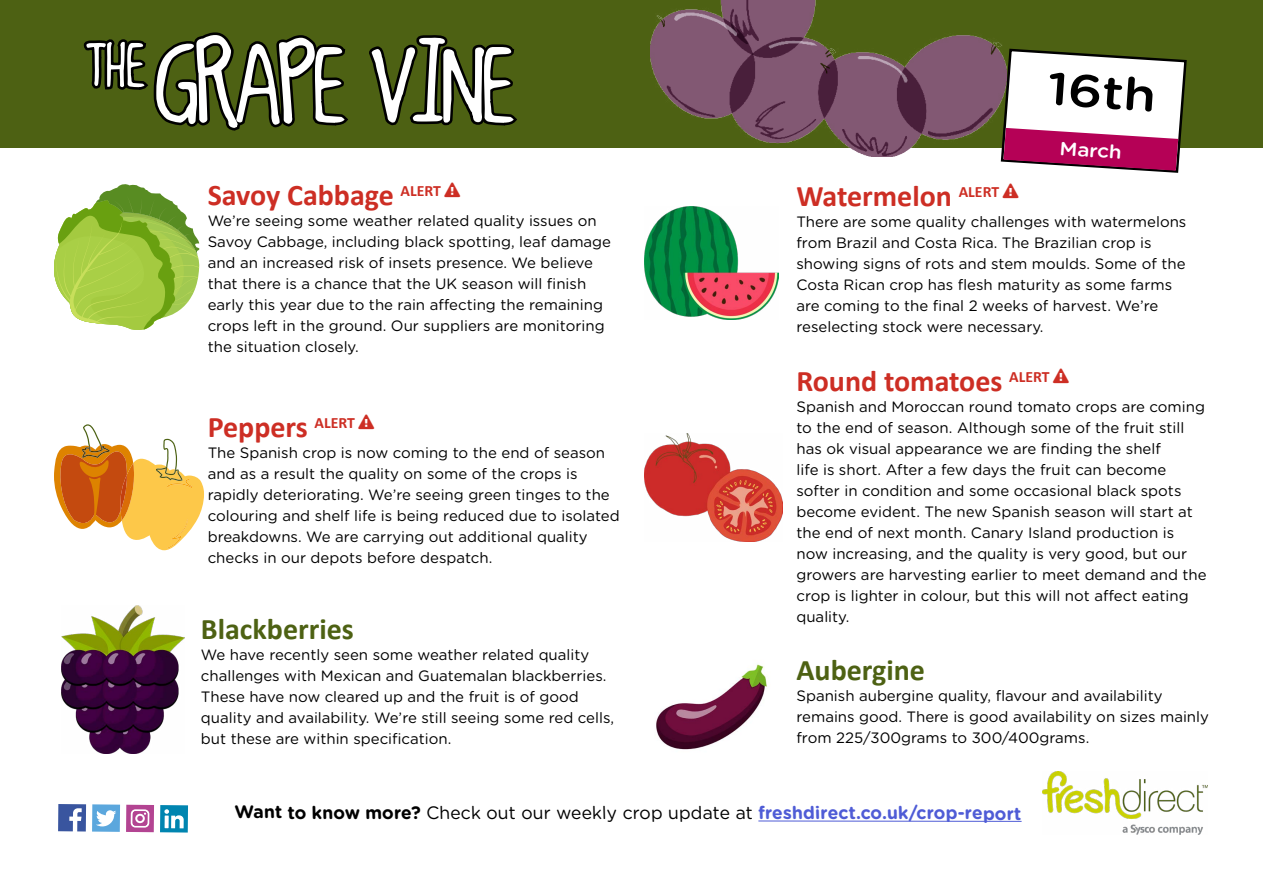
<style>
.page{position:relative;width:1263px;height:893px;background:#fff}
.page>*{position:absolute;margin:0;border:0;box-sizing:border-box;transform-origin:0 0}
.t1{font:105.15px "kingcoo LKC";letter-spacing:-.04em;color:#fff;scale:1.15 1}
.t2{font:500 45.6px "Gotham Rounded";color:#000;scale:1.16 1}
.t3{font:700 30px "Calibri";color:#cd2e24}
.t4{font:700 30px "Calibri";color:#4d6113}
.t5{font:500 18.9px "Gotham Rounded";color:#fff;scale:1.09 1}
.t6{font:18px "Gotham Rounded";color:#000}
.t7{font:15px/21px "Gotham Rounded";color:#000}
.s1{font-weight:700}
.s2{font-weight:700;color:#4f5cd6}
</style>
<div class="page">
<div style="left:0;top:0;width:1263px;height:148px;background:#4d6113"></div>
<img style="left:1042px;top:771px;width:165px;height:64px">
<svg style="left:81px;top:30px;width:271px;height:103px;background:#303d0b"></svg>
<svg style="left:366px;top:33px;width:154px;height:95px;background:#2e3a0b"></svg>
<hr style="left:758px;top:820px;width:263px;height:2px;background:#4f5cd6">
<img style="left:650px;top:0;width:357px;height:156px">
<svg style="left:999px;top:47px;width:189px;height:126px"></svg>
<div style="left:92px;top:804px;width:28px;height:28px;background:#5ba7dd"></div>
<svg style="left:96px;top:810px;width:20px;height:17px"></svg>
<svg style="left:58px;top:804px;width:28px;height:27px"></svg>
<div style="left:126px;top:805px;width:28px;height:27px;background:#b34492"></div>
<svg style="left:131px;top:809px;width:18px;height:19px"></svg>
<div style="left:133px;top:811px;width:14px;height:15px;background:#b34492;border-radius:3px"></div>
<svg style="left:135px;top:814px;width:10px;height:9px"></svg>
<svg style="left:137px;top:813px;width:9px;height:8px"></svg>
<div style="left:160px;top:805px;width:28px;height:27px;background:#0085b0"></div>
<svg style="left:164px;top:809px;width:20px;height:19px"></svg>
<svg style="left:54px;top:184px;width:145px;height:146px"></svg>
<svg style="left:54px;top:424px;width:150px;height:126px"></svg>
<img style="left:645px;top:434px;width:138px;height:108px">
<img style="left:645px;top:206px;width:134px;height:114px">
<img style="left:62px;top:606px;width:122px;height:147px">
<img style="left:656px;top:664px;width:111px;height:86px">
<h1 class="t1" style="left:85px;top:33px;width:375px"><sup>THE</sup> GRAPE VINE</h1>
<h3 class="t3" style="left:208px;top:174px;width:254px">Savoy Cabbage <sup>ALERT</sup> ❑</h3>
<p class="t7" style="left:208px;top:209px;width:405px">We’re seeing some weather related quality issues on Savoy Cabbage, including black spotting, leaf damage and an increased risk of insets presence. We believe that there is a chance that the UK season will finish early this year due to the rain affecting the remaining crops left in the ground. Our suppliers are monitoring the situation closely.</p>
<h3 class="t3" style="left:208px;top:406px;width:168px">Peppers <sup>ALERT</sup> ❑</h3>
<p class="t7" style="left:208px;top:442px;width:414px">The Spanish crop is now coming to the end of season and as a result the quality on some of the crops is rapidly deteriorating. We’re seeing green tinges to the colouring and shelf life is being reduced due to isolated breakdowns. We are carrying out additional quality checks in our depots before despatch.</p>
<h3 class="t4" style="left:201px;top:607px;width:154px">Blackberries</h3>
<p class="t7" style="left:201px;top:643px;width:415px">We have recently seen some weather related quality challenges with Mexican and Guatemalan blackberries.<br>These have now cleared up and the fruit is of good quality and availability. We’re still seeing some red cells, but these are within specification.</p>
<h2 class="t2" style="left:1050px;top:56px;width:95px;rotate:4deg">16th</h2>
<p class="t5" style="left:1061px;top:135px;width:58px;rotate:4deg">March</p>
<h3 class="t3" style="left:796px;top:175px;width:223px">Watermelon <sup>ALERT</sup> ❑</h3>
<p class="t7" style="left:796px;top:211px;width:391px">There are some quality challenges with watermelons from Brazil and Costa Rica. The Brazilian crop is showing signs of rots and stem moulds. Some of the Costa Rican crop has flesh maturity as some farms are coming to the final 2 weeks of harvest. We’re reselecting stock were necessary.</p>
<h3 class="t3" style="left:796px;top:360px;width:274px">Round tomatoes <sup>ALERT</sup> ❑</h3>
<p class="t7" style="left:796px;top:395px;width:412px">Spanish and Moroccan round tomato crops are coming to the end of season. Although some of the fruit still has ok visual appearance we are finding the shelf<br>life is short. After a few days the fruit can become softer in condition and some occasional black spots become evident. The new Spanish season will start at the end of next month. Canary Island production is now increasing, and the quality is very good, but our growers are harvesting earlier to meet demand and the crop is lighter in colour, but this will not affect eating quality.</p>
<h3 class="t4" style="left:796px;top:648px;width:130px">Aubergine</h3>
<p class="t7" style="left:796px;top:684px;width:414px">Spanish aubergine quality, flavour and availability remains good. There is good availability on sizes mainly from 225/300grams to 300/400grams.</p>
<p class="t6" style="left:235px;top:800px;width:789px"><span class="s1">Want to know more?</span> Check out our weekly crop update at <span class="s2">freshdirect.co.uk/crop-report</span></p>
</div>
